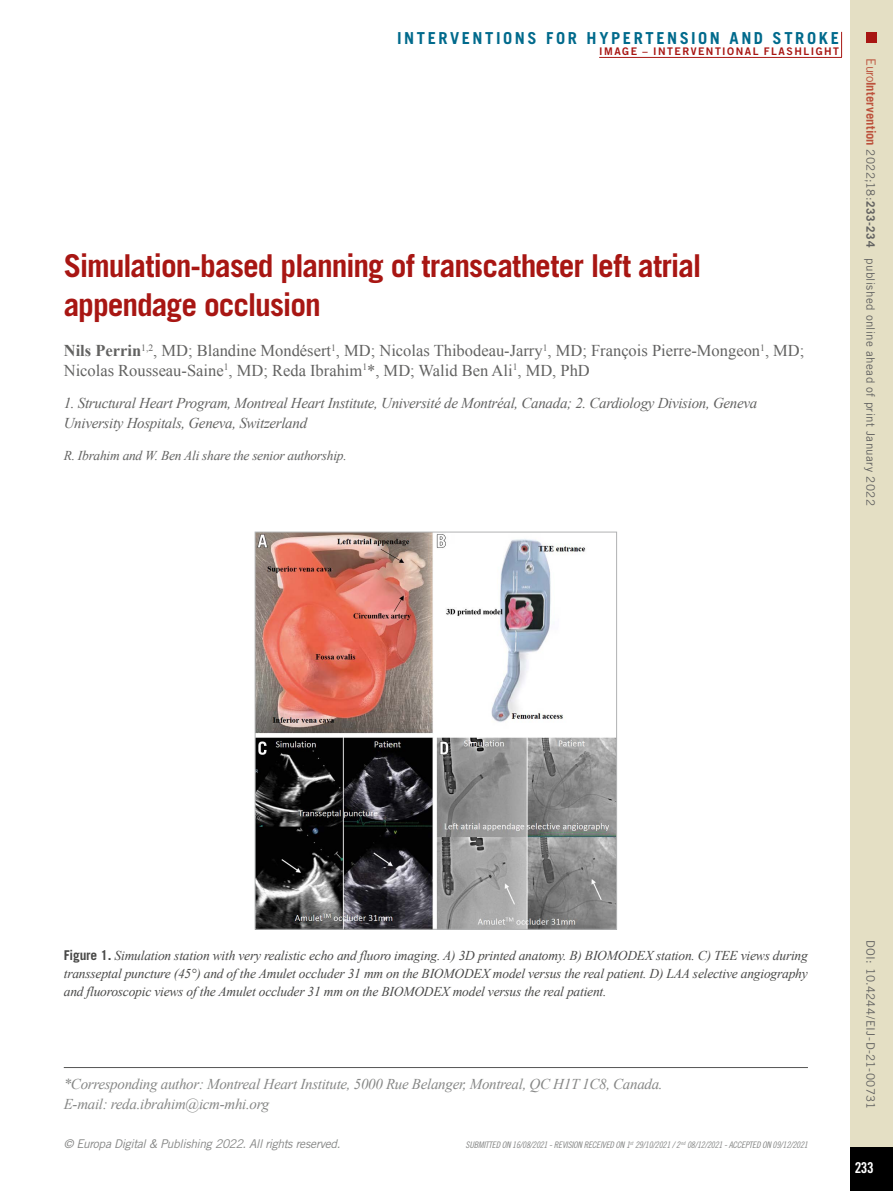
<style>
.page{position:relative;width:893px;height:1191px;background:#fff}
.page>*{position:absolute;margin:0;border:0;box-sizing:border-box;transform-origin:0 0}
.t1{font:700 31.5px/39px "Trade Gothic LT Std";letter-spacing:-.035em;color:#a81613}
.t2{font:16.5px/19.5px "Times New Roman";color:#626261}
.t3{font:700 16.5px "Trade Gothic LT Std";letter-spacing:.155em;color:#006a8c}
.t4{font:italic 15px/19.5px "Times New Roman";letter-spacing:-.02em;color:#626261}
.t5{font:italic 15px/19.5px "Times New Roman";letter-spacing:-.02em;color:#868786}
.t6{font:15px "Trade Gothic LT Std Bd Cn 20";color:#fff}
.t7{font:italic 13.5px/18px "Times New Roman";letter-spacing:-.015em;color:#484847;text-align:justify}
.t8{font:italic 13.5px "Times New Roman";letter-spacing:-.02em;color:#626261}
.t9{font:italic 12px "Trade Gothic LT Std";letter-spacing:-.03em;color:#868786}
.t10{font:11.7px "Trade Gothic LT Std";letter-spacing:.03em;color:#626261}
.t11{font:10.5px "Trade Gothic LT Std Bd 2";letter-spacing:.14em;color:#a81613}
.t12{font:9px "Trade Gothic LT Std Cn 18 Obl";letter-spacing:-.02em;color:#868786}
.s1{font-weight:700}
.s2{font-size:12.75px;color:#bc523c}
.s3{font-weight:700;font-size:12.75px;color:#bc523c}
.s4{font-family:"Trade Gothic LT Std";font-weight:700;font-style:normal}
</style>
<div class="page">
<div style="left:850px;top:0;width:43px;height:1191px;background:#e4dfc4"></div>
<div style="left:850px;top:1147px;width:43px;height:44px;background:#000"></div>
<div style="left:866px;top:32px;width:11px;height:10px;background:#a81613"></div>
<hr style="left:599px;top:57px;width:243px;height:1px;background:#a81613">
<svg style="left:841px;top:32px;width:1px;height:25px"></svg>
<hr style="left:64px;top:1067px;width:744px;height:1px;background:#565655">
<img style="left:257px;top:533px;width:358px;height:394px">
<div style="left:255px;top:531px;width:362px;height:398px;border:1px solid #b1b2b3"></div>
<p class="t3" style="left:397px;top:28px;width:443px">INTERVENTIONS FOR HYPERTENSION AND STROKE</p>
<p class="t11" style="left:599px;top:45px;width:241px">IMAGE – INTERVENTIONAL FLASHLIGHT</p>
<h1 class="t1" style="left:64px;top:245px;width:639px">Simulation-based planning of transcatheter left atrial appendage occlusion</h1>
<p class="t2" style="left:64px;top:341px;width:742px"><span class="s1">Nils Perrin</span><sup>1,2</sup>, MD; Blandine Mondésert<sup>1</sup>, MD; Nicolas Thibodeau-Jarry<sup>1</sup>, MD; François Pierre-Mongeon<sup>1</sup>, MD;<br>Nicolas Rousseau-Saine<sup>1</sup>, MD; Reda Ibrahim<sup>1</sup>*, MD; Walid Ben Ali<sup>1</sup>, MD, PhD</p>
<p class="t4" style="left:64px;top:393px;width:695px">1. Structural Heart Program, Montreal Heart Institute, Université de Montréal, Canada; 2. Cardiology Division, Geneva<br>University Hospitals, Geneva, Switzerland</p>
<p class="t8" style="left:64px;top:446px;width:284px">R. Ibrahim and W. Ben Ali share the senior authorship.</p>
<p class="t10" style="left:878px;top:58px;width:449px;rotate:90deg"><span class="s2">Euro</span><span class="s3">Intervention</span> 2022;18:<span class="s1">233-234</span> published online ahead of print January 2022</p>
<p class="t7" style="left:64px;top:946px;width:746px"><span class="s4">Figure 1.</span> Simulation station with very realistic echo and fluoro imaging. A) 3D printed anatomy. B) BIOMODEX station. C) TEE views during transseptal puncture (45°) and of the Amulet occluder 31 mm on the BIOMODEX model versus the real patient. D) LAA selective angiography and fluoroscopic views of the Amulet occluder 31 mm on the BIOMODEX model versus the real patient.</p>
<p class="t5" style="left:64px;top:1074px;width:600px">*Corresponding author: Montreal Heart Institute, 5000 Rue Belanger, Montreal, QC H1T 1C8, Canada.<br>E-mail: reda.ibrahim@icm-mhi.org</p>
<p class="t9" style="left:64px;top:1137px;width:278px">© Europa Digital &amp; Publishing 2022. All rights reserved.</p>
<p class="t12" style="left:466px;top:1139px;width:344px">SUBMITTED ON 16/08/2021 - REVISION RECEIVED ON 1<sup>st</sup> 29/10/2021 / 2 <sup>nd</sup> 08/12/2021 - ACCEPTED ON 09/12/2021</p>
<p class="t10" style="left:878px;top:939px;width:171px;rotate:90deg">DOI: 10.4244/EIJ-D-21-00731</p>
<p class="t6" style="left:855px;top:1158px;width:21px">233</p>
</div>
